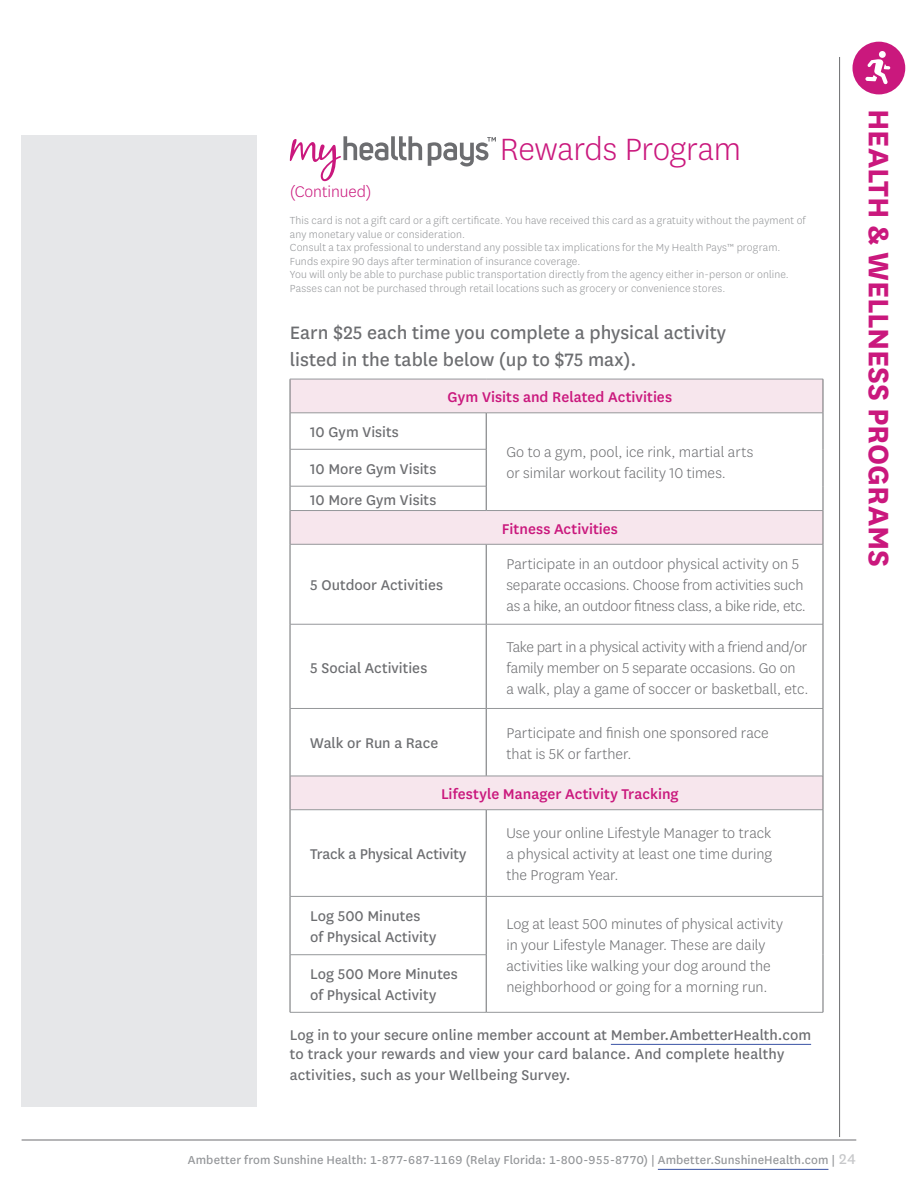
<style>
.page{position:relative;width:918px;height:1188px;background:#fff}
.page>*{position:absolute;margin:0;border:0;box-sizing:border-box;transform-origin:0 0}
.t1{font:300 36px "Centene Sans";letter-spacing:-.01em;color:#ca187d}
.t2{font:700 33px "Centene Sans";letter-spacing:-.005em;color:#ca187d}
.t3{font:21px/27px "Centene Sans";color:#6c6d70}
.t4{font:300 18px "Centene Sans";letter-spacing:-.005em;color:#ca187d}
.t5{font:300 16.5px/21px "Centene Sans";color:#6c6d70}
.t6{font:16.5px/21px "Centene Sans";color:#6c6d70}
.t7{font:500 16.5px "Centene Sans";color:#ca187d}
.t8{font:13.5px "Centene Sans";letter-spacing:.005em;color:#939598}
.t9{font:300 12px/13.5px "Centene Sans";letter-spacing:.01em;color:#939598}
.s1{font-size:16.5px;color:#c7c8ca}
</style>
<div class="page">
<hr style="left:22px;top:1140px;width:834px;height:1px;background:#6c6d70">
<hr style="left:839px;top:57px;width:1px;height:1080px;background:#6c6d70">
<hr style="left:658px;top:1169px;width:170px;height:1px;background:#3a53a4">
<div style="left:22px;top:135px;width:235px;height:972px;background:#e6e7e9"></div>
<svg style="left:853px;top:42px;width:52px;height:52px"></svg>
<hr style="left:611px;top:1044px;width:200px;height:1px;background:#3a53a4">
<svg style="left:428px;top:137px;width:68px;height:30px"></svg>
<svg style="left:290px;top:136px;width:132px;height:45px"></svg>
<svg style="left:291px;top:380px;width:532px;height:429px"></svg>
<hr style="left:290px;top:413px;width:1px;height:36px;background:#6c6d70">
<hr style="left:486px;top:413px;width:1px;height:36px;background:#6c6d70">
<hr style="left:290px;top:449px;width:1px;height:37px;background:#6c6d70">
<hr style="left:486px;top:449px;width:1px;height:37px;background:#6c6d70">
<svg style="left:290px;top:487px;width:1px;height:23px"></svg>
<svg style="left:486px;top:486px;width:1px;height:24px"></svg>
<hr style="left:290px;top:544px;width:1px;height:80px;background:#6c6d70">
<hr style="left:486px;top:544px;width:1px;height:80px;background:#6c6d70">
<hr style="left:290px;top:624px;width:1px;height:84px;background:#6c6d70">
<hr style="left:486px;top:624px;width:1px;height:84px;background:#6c6d70">
<hr style="left:290px;top:708px;width:1px;height:68px;background:#6c6d70">
<hr style="left:486px;top:709px;width:1px;height:67px;background:#6c6d70">
<hr style="left:290px;top:810px;width:1px;height:86px;background:#6c6d70">
<hr style="left:486px;top:810px;width:1px;height:86px;background:#6c6d70">
<hr style="left:290px;top:896px;width:1px;height:59px;background:#6c6d70">
<hr style="left:486px;top:897px;width:1px;height:58px;background:#6c6d70">
<hr style="left:290px;top:955px;width:1px;height:57px;background:#6c6d70">
<hr style="left:486px;top:955px;width:1px;height:57px;background:#6c6d70">
<hr style="left:290px;top:449px;width:196px;height:1px;background:#95979a">
<hr style="left:290px;top:486px;width:196px;height:1px;background:#95979a">
<hr style="left:290px;top:624px;width:196px;height:1px;background:#95979a">
<hr style="left:486px;top:624px;width:337px;height:1px;background:#95979a">
<hr style="left:290px;top:708px;width:196px;height:1px;background:#95979a">
<hr style="left:486px;top:708px;width:337px;height:1px;background:#95979a">
<hr style="left:290px;top:896px;width:196px;height:1px;background:#95979a">
<hr style="left:486px;top:896px;width:337px;height:1px;background:#95979a">
<hr style="left:290px;top:954px;width:196px;height:1px;background:#95979a">
<hr style="left:290px;top:1012px;width:196px;height:1px;background:#95979a">
<hr style="left:823px;top:413px;width:1px;height:36px;background:#6c6d70">
<hr style="left:823px;top:449px;width:1px;height:37px;background:#6c6d70">
<svg style="left:823px;top:486px;width:1px;height:25px"></svg>
<hr style="left:823px;top:544px;width:1px;height:80px;background:#6c6d70">
<hr style="left:823px;top:810px;width:1px;height:86px;background:#6c6d70">
<hr style="left:823px;top:624px;width:1px;height:84px;background:#6c6d70">
<hr style="left:823px;top:896px;width:1px;height:59px;background:#6c6d70">
<hr style="left:823px;top:955px;width:1px;height:57px;background:#6c6d70">
<hr style="left:823px;top:708px;width:1px;height:68px;background:#6c6d70">
<hr style="left:290px;top:379px;width:1px;height:34px;background:#6c6d70">
<hr style="left:290px;top:379px;width:196px;height:1px;background:#95979a">
<hr style="left:486px;top:379px;width:337px;height:1px;background:#95979a">
<hr style="left:823px;top:379px;width:1px;height:34px;background:#6c6d70">
<hr style="left:290px;top:413px;width:196px;height:1px;background:#95979a">
<hr style="left:486px;top:413px;width:337px;height:1px;background:#95979a">
<hr style="left:486px;top:544px;width:337px;height:1px;background:#95979a">
<hr style="left:486px;top:809px;width:337px;height:1px;background:#95979a">
<hr style="left:290px;top:511px;width:1px;height:33px;background:#6c6d70">
<hr style="left:290px;top:510px;width:196px;height:1px;background:#95979a">
<hr style="left:486px;top:510px;width:337px;height:1px;background:#95979a">
<hr style="left:486px;top:776px;width:337px;height:1px;background:#95979a">
<hr style="left:486px;top:1012px;width:337px;height:1px;background:#95979a">
<hr style="left:823px;top:511px;width:1px;height:33px;background:#6c6d70">
<hr style="left:290px;top:544px;width:196px;height:1px;background:#95979a">
<hr style="left:290px;top:776px;width:1px;height:34px;background:#6c6d70">
<hr style="left:290px;top:776px;width:196px;height:1px;background:#95979a">
<hr style="left:823px;top:776px;width:1px;height:34px;background:#6c6d70">
<hr style="left:290px;top:809px;width:196px;height:1px;background:#95979a">
<h1 class="t1" style="left:500px;top:127px;width:243px">Rewards Program</h1>
<p class="t4" style="left:290px;top:181px;width:83px">(Continued)</p>
<p class="t9" style="left:290px;top:214px;width:517px">This card is not a gift card or a gift certificate. You have received this card as a gratuity without the payment of any monetary value or consideration.<br>Consult a tax professional to understand any possible tax implications for the My Health Pays™ program.<br>Funds expire 90 days after termination of insurance coverage.<br>You will only be able to purchase public transportation directly from the agency either in-person or online.<br>Passes can not be purchased through retail locations such as grocery or convenience stores.</p>
<p class="t3" style="left:290px;top:318px;width:438px">Earn $25 each time you complete a physical activity listed in the table below (up to $75 max).</p>
<p class="t7" style="left:448px;top:386px;width:226px">Gym Visits and Related Activities</p>
<p class="t6" style="left:310px;top:421px;width:90px">10 Gym Visits</p>
<p class="t5" style="left:506px;top:441px;width:248px">Go to a gym, pool, ice rink, martial arts or similar workout facility 10 times.</p>
<p class="t6" style="left:310px;top:453px;width:128px;line-height:30.6px">10 More Gym Visits<br>10 More Gym Visits</p>
<p class="t6" style="left:310px;top:574px;width:134px">5 Outdoor Activities</p>
<p class="t6" style="left:310px;top:656px;width:118px">5 Social Activities</p>
<p class="t7" style="left:502px;top:517px;width:118px">Fitness Activities</p>
<p class="t5" style="left:506px;top:553px;width:301px">Participate in an outdoor physical activity on 5 separate occasions. Choose from activities such as a hike, an outdoor fitness class, a bike ride, etc.</p>
<p class="t5" style="left:506px;top:636px;width:304px">Take part in a physical activity with a friend and/or family member on 5 separate occasions. Go on<br>a walk, play a game of soccer or basketball, etc.</p>
<p class="t6" style="left:310px;top:732px;width:130px">Walk or Run a Race</p>
<p class="t5" style="left:506px;top:722px;width:264px">Participate and finish one sponsored race that is 5K or farther.</p>
<p class="t7" style="left:441px;top:783px;width:239px">Lifestyle Manager Activity Tracking</p>
<p class="t6" style="left:310px;top:843px;width:158px">Track a Physical Activity</p>
<p class="t5" style="left:506px;top:822px;width:267px;text-align:justify">Use your online Lifestyle Manager to track a physical activity at least one time during the Program Year.</p>
<p class="t6" style="left:310px;top:905px;width:128px">Log 500 Minutes of Physical Activity</p>
<p class="t5" style="left:506px;top:913px;width:278px">Log at least 500 minutes of physical activity in your Lifestyle Manager. These are daily activities like walking your dog around the neighborhood or going for a morning run.</p>
<p class="t6" style="left:310px;top:963px;width:149px">Log 500 More Minutes of Physical Activity</p>
<p class="t6" style="left:290px;top:1024px;width:523px;line-height:19.5px">Log in to your secure online member account at Member.AmbetterHealth.com to track your rewards and view your card balance. And complete healthy</p>
<p class="t6" style="left:290px;top:1064px;width:282px">activities, such as your Wellbeing Survey.</p>
<h2 class="t2" style="left:902px;top:109px;width:459px;rotate:90deg">HEALTH &amp; WELLNESS PROGRAMS</h2>
<p class="t8" style="left:188px;top:1151px;width:670px">Ambetter from Sunshine Health: 1-877-687-1169 (Relay Florida: 1-800-955-8770) | Ambetter.SunshineHealth.com | <span class="s1">24</span></p>
</div>
